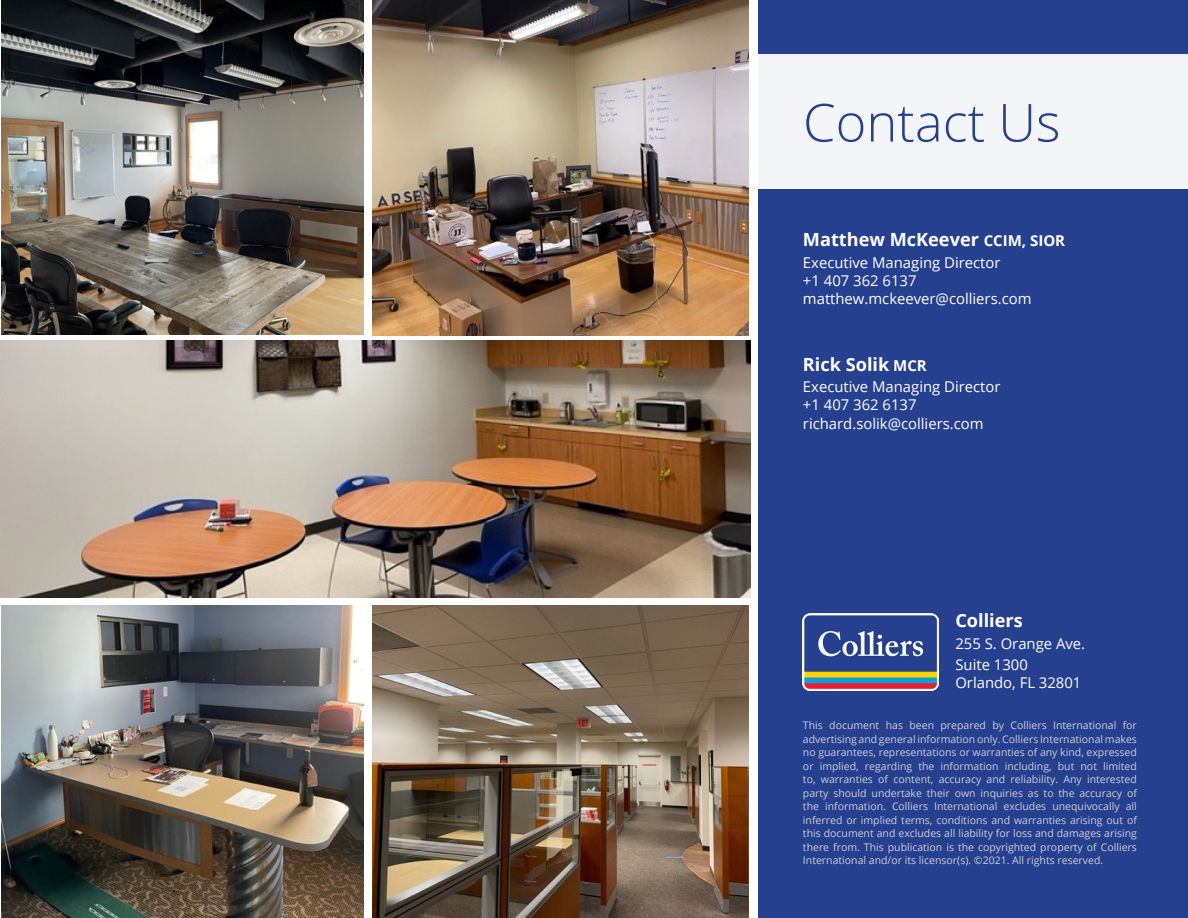
<style>
.page{position:relative;width:1188px;height:918px;background:#fff}
.page>*{position:absolute;margin:0;border:0;box-sizing:border-box;transform-origin:0 0}
.t1{font:300 52.5px "Open Sans";color:#25408f}
.t2{font:700 18.15px "Open Sans";color:#fff}
.t3{font:14.85px/21.5px "Open Sans";color:#fff}
.t4{font:10.5px/13.5px "Open Sans";color:#cccdd5;text-align:justify}
.s1{font-size:15px}
</style>
<div class="page">
<div style="left:758px;top:0;width:430px;height:918px;background:#25408f"></div>
<img style="left:803px;top:613px;width:136px;height:78px">
<div style="left:722px;top:54px;width:466px;height:135px;background:#f3f5f9"></div>
<img style="left:2px;top:0;width:362px;height:334px">
<img style="left:1px;top:340px;width:750px;height:257px">
<img style="left:373px;top:1px;width:376px;height:335px">
<img style="left:2px;top:606px;width:362px;height:312px">
<img style="left:373px;top:606px;width:376px;height:312px">
<p class="t1" style="left:803px;top:87px;width:259px">Contact Us</p>
<p class="t2" style="left:803px;top:227px;width:264px">Matthew McKeever <span class="s1">CCIM, SIOR</span></p>
<p class="t3" style="left:803px;top:251px;width:199px">Executive Managing Director</p>
<p class="t3" style="left:803px;top:269px;width:115px">+1 407 362 6137</p>
<p class="t3" style="left:803px;top:287px;width:230px">matthew.mckeever@colliers.com</p>
<p class="t2" style="left:803px;top:351px;width:125px">Rick Solik <span class="s1">MCR</span></p>
<p class="t3" style="left:803px;top:376px;width:199px">Executive Managing Director</p>
<p class="t3" style="left:803px;top:394px;width:115px">+1 407 362 6137</p>
<p class="t3" style="left:803px;top:412px;width:182px">richard.solik@colliers.com</p>
<p class="t2" style="left:955px;top:608px;width:69px">Colliers</p>
<p class="t3" style="left:955px;top:632px;width:131px">255 S. Orange Ave.<br>Suite 1300</p>
<p class="t3" style="left:955px;top:672px;width:128px">Orlando, FL 32801</p>
<p class="t4" style="left:803px;top:718px;width:335px">This document has been prepared by Colliers International for advertising and general information only. Colliers International makes no guarantees, representations or warranties of any kind, expressed or implied, regarding the information including, but not limited to, warranties of content, accuracy and reliability. Any interested party should undertake their own inquiries as to the accuracy of the information. Colliers International excludes unequivocally all inferred or implied terms, conditions and warranties arising out of this document and excludes all liability for loss and damages arising there from. This publication is the copyrighted property of Colliers International and/or its licensor(s). ©2021. All rights reserved.</p>
</div>
